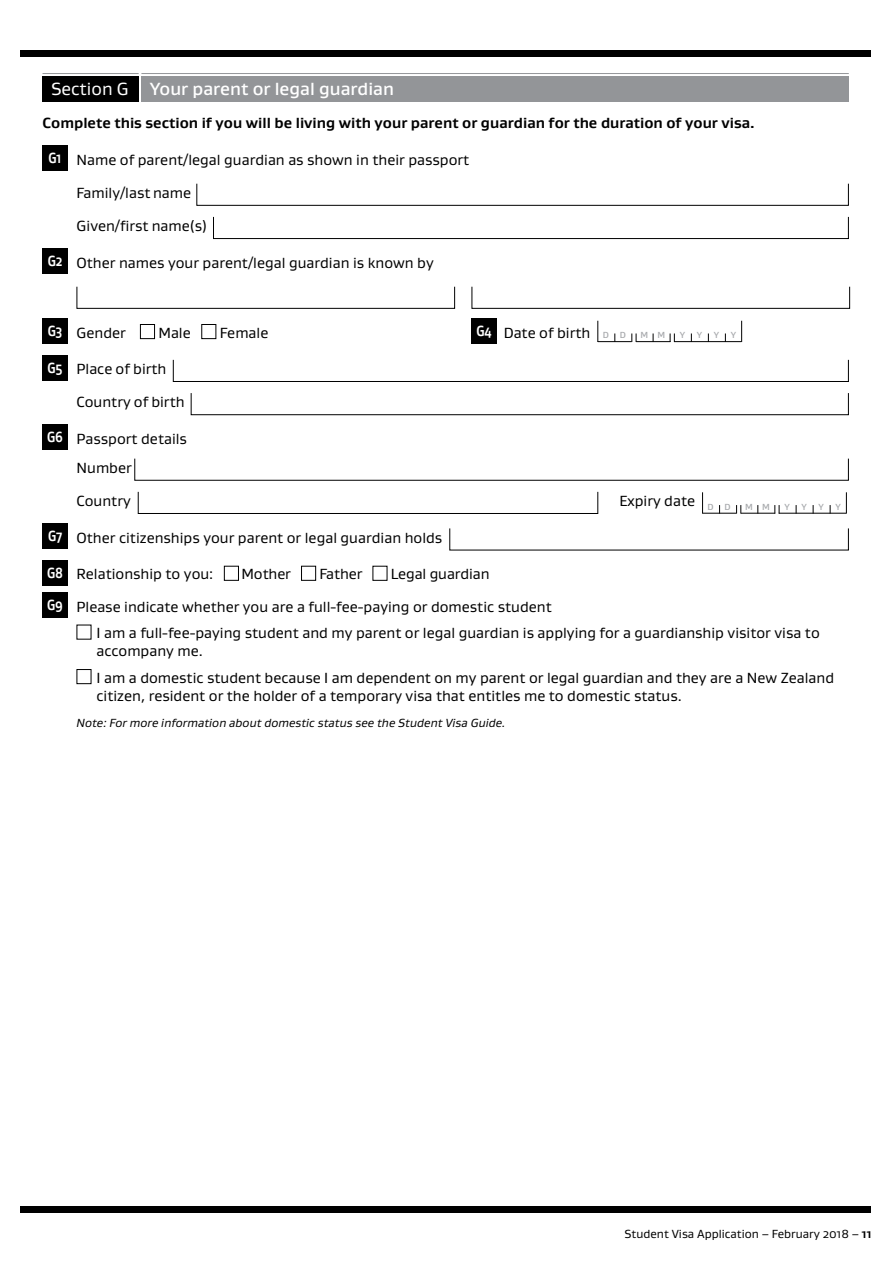
<style>
.page{position:relative;width:893px;height:1263px;background:#fff}
.page>*{position:absolute;margin:0;border:0;box-sizing:border-box;transform-origin:0 0}
.t1{font:500 18px "Gustan";color:#fff}
.t2{font:15px/18px "Gustan";color:#000}
.t3{font:700 15px "Gustan";color:#000}
.t4{font:700 15px "Gustan";color:#fff;scale:.8 1}
.t5{font:italic 12px "Gustan";color:#000}
.t6{font:12px "Gustan";color:#000}
.t7{font:500 9px "Gustan";color:#a7a9ac}
.s1{font-weight:400}
.s2{font-weight:700;color:#fff}
.s3{font-weight:500;font-size:9px;color:#a7a9ac}
.s4{font-weight:700}
</style>
<div class="page">
<div style="left:20px;top:50px;width:850px;height:7px;background:#000"></div>
<div style="left:20px;top:1206px;width:850px;height:7px;background:#000"></div>
<div style="left:43px;top:77px;width:96px;height:25px;background:#000"></div>
<hr style="left:43px;top:73px;width:96px;height:1px;background:#939598">
<div style="left:141px;top:77px;width:708px;height:25px;background:#939598"></div>
<hr style="left:141px;top:73px;width:708px;height:1px;background:#939598">
<div style="left:43px;top:146px;width:25px;height:25px;background:#000"></div>
<svg style="left:196px;top:183px;width:653px;height:23px"></svg>
<svg style="left:213px;top:216px;width:636px;height:23px"></svg>
<div style="left:43px;top:249px;width:25px;height:25px;background:#000"></div>
<svg style="left:76px;top:286px;width:379px;height:23px"></svg>
<svg style="left:471px;top:286px;width:379px;height:23px"></svg>
<div style="left:43px;top:318px;width:25px;height:25px;background:#000"></div>
<div style="left:140px;top:324px;width:15px;height:15px;border:1px solid #000"></div>
<div style="left:201px;top:324px;width:15px;height:15px;border:1px solid #000"></div>
<div style="left:472px;top:318px;width:25px;height:25px;background:#000"></div>
<svg style="left:597px;top:321px;width:1px;height:21px"></svg>
<svg style="left:741px;top:321px;width:1px;height:21px"></svg>
<svg style="left:631px;top:333px;width:6px;height:9px"></svg>
<svg style="left:670px;top:333px;width:5px;height:9px"></svg>
<hr style="left:598px;top:341px;width:34px;height:1px;background:#000">
<hr style="left:636px;top:341px;width:34px;height:1px;background:#000">
<hr style="left:674px;top:341px;width:67px;height:1px;background:#000">
<div style="left:43px;top:355px;width:25px;height:25px;background:#000"></div>
<svg style="left:173px;top:359px;width:676px;height:23px"></svg>
<svg style="left:190px;top:393px;width:659px;height:22px"></svg>
<div style="left:43px;top:425px;width:25px;height:25px;background:#000"></div>
<svg style="left:134px;top:458px;width:715px;height:23px"></svg>
<svg style="left:137px;top:491px;width:462px;height:23px"></svg>
<svg style="left:702px;top:492px;width:1px;height:21px"></svg>
<svg style="left:846px;top:492px;width:1px;height:22px"></svg>
<svg style="left:736px;top:505px;width:5px;height:9px"></svg>
<svg style="left:774px;top:505px;width:6px;height:9px"></svg>
<hr style="left:702px;top:513px;width:34px;height:1px;background:#000">
<hr style="left:741px;top:513px;width:34px;height:1px;background:#000">
<hr style="left:779px;top:513px;width:67px;height:1px;background:#000">
<div style="left:43px;top:524px;width:25px;height:25px;background:#000"></div>
<svg style="left:449px;top:528px;width:400px;height:23px"></svg>
<div style="left:43px;top:560px;width:25px;height:25px;background:#000"></div>
<div style="left:224px;top:566px;width:15px;height:15px;border:1px solid #000"></div>
<div style="left:301px;top:566px;width:15px;height:15px;border:1px solid #000"></div>
<div style="left:373px;top:566px;width:14px;height:15px;border:1px solid #000"></div>
<div style="left:43px;top:592px;width:25px;height:25px;background:#000"></div>
<div style="left:77px;top:669px;width:14px;height:15px;border:1px solid #000"></div>
<p class="t1" style="left:51px;top:77px;width:344px"><span class="s1">Section G</span> Your parent or legal guardian</p>
<p class="t3" style="left:43px;top:113px;width:714px">Complete this section if you will be living with your parent or guardian for the duration of your visa.</p>
<p class="t2" style="left:49px;top:150px;width:422px"><span class="s2">G1</span> Name of parent/legal guardian as shown in their passport</p>
<p class="t2" style="left:77px;top:183px;width:116px">Family/last name</p>
<p class="t2" style="left:77px;top:217px;width:132px">Given/first name(s)</p>
<p class="t2" style="left:48px;top:253px;width:388px"><span class="s2">G2</span> Other names your parent/legal guardian is known by</p>
<p class="t2" style="left:48px;top:323px;width:80px"><span class="s2">G3</span> Gender</p>
<p class="t2" style="left:158px;top:323px;width:34px">Male</p>
<p class="t2" style="left:220px;top:323px;width:50px">Female</p>
<p class="t4" style="left:477px;top:321px;width:20px">G4</p>
<p class="t2" style="left:504px;top:323px;width:124px">Date of birth <span class="s3">D D</span></p>
<p class="t7" style="left:640px;top:329px;width:26px">M M</p>
<p class="t7" style="left:680px;top:329px;width:7px">Y</p>
<p class="t7" style="left:697px;top:329px;width:7px">Y</p>
<p class="t7" style="left:714px;top:329px;width:7px">Y</p>
<p class="t7" style="left:731px;top:329px;width:7px">Y</p>
<p class="t2" style="left:48px;top:359px;width:120px"><span class="s2">G5</span> Place of birth</p>
<p class="t2" style="left:77px;top:393px;width:110px">Country of birth</p>
<p class="t2" style="left:77px;top:424px;width:112px;line-height:29px;text-indent:-29px"><span class="s2">G6</span> Passport details<br>Number</p>
<p class="t2" style="left:77px;top:491px;width:56px">Country</p>
<p class="t2" style="left:619px;top:491px;width:77px">Expiry date</p>
<p class="t7" style="left:708px;top:501px;width:25px">D D</p>
<p class="t7" style="left:745px;top:501px;width:26px">M M</p>
<p class="t7" style="left:784px;top:501px;width:7px">Y</p>
<p class="t7" style="left:801px;top:501px;width:7px">Y</p>
<p class="t7" style="left:818px;top:501px;width:7px">Y</p>
<p class="t7" style="left:835px;top:501px;width:7px">Y</p>
<p class="t2" style="left:48px;top:528px;width:396px"><span class="s2">G7</span> Other citizenships your parent or legal guardian holds</p>
<p class="t2" style="left:47px;top:565px;width:168px"><span class="s2">G8</span> Relationship to you:</p>
<p class="t2" style="left:241px;top:565px;width:51px">Mother</p>
<p class="t2" style="left:319px;top:565px;width:45px">Father</p>
<p class="t2" style="left:47px;top:557px;width:506px;line-height:32.2px;text-indent:344px">Legal guardian<br><span class="s2">G9</span> Please indicate whether you are a full-fee-paying or domestic student</p>
<p class="t2" style="left:97px;top:623px;width:725px">I am a full-fee-paying student and my parent or legal guardian is applying for a guardianship visitor visa to accompany me.</p>
<p class="t2" style="left:97px;top:668px;width:739px">I am a domestic student because I am dependent on my parent or legal guardian and they are a New Zealand citizen, resident or the holder of a temporary visa that entitles me to domestic status.</p>
<p class="t5" style="left:77px;top:715px;width:430px">Note: For more information about domestic status see the Student Visa Guide.</p>
<p class="t6" style="left:625px;top:1226px;width:249px">Student Visa Application – February 2018 – <span class="s4">11</span></p>
</div>
